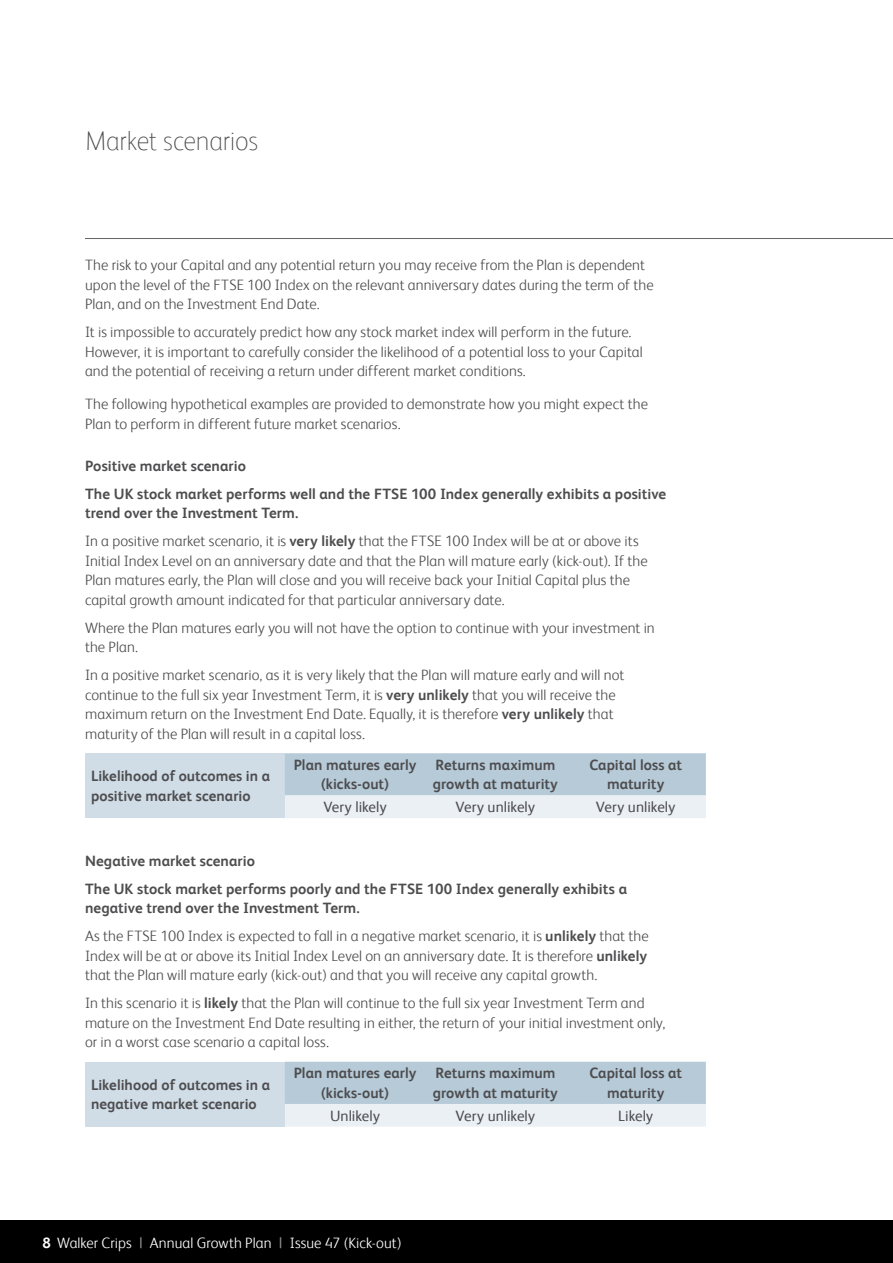
<style>
.page{position:relative;width:893px;height:1263px;background:#fff}
.page>*{position:absolute;margin:0;border:0;box-sizing:border-box;transform-origin:0 0}
.t1{font:100 27px "FS Albert";letter-spacing:-.01em;color:#4d4d4f}
.t2{font:300 15px/19.5px "FS Albert";letter-spacing:.005em;color:#4d4d4f}
.t3{font:700 15px/19.5px "FS Albert";letter-spacing:.005em;color:#4d4d4f}
.t4{font:15px "FS Albert";color:#4d4d4f}
.t5{font:300 15px "FS Albert";letter-spacing:.005em;color:#fff}
.s1{font-weight:700}
.s2{font-weight:400;color:#939598}
</style>
<div class="page">
<hr style="left:85px;top:238px;width:808px;height:1px;background:#636466">
<div style="left:85px;top:753px;width:200px;height:65px;background:#d0dce6"></div>
<svg style="left:285px;top:753px;width:421px;height:65px;background:#c9d7e2"></svg>
<div style="left:85px;top:1062px;width:200px;height:65px;background:#d0dce6"></div>
<svg style="left:285px;top:1062px;width:421px;height:65px;background:#c9d7e2"></svg>
<div style="left:0;top:1220px;width:893px;height:43px;background:#000"></div>
<h1 class="t1" style="left:85px;top:125px;width:175px">Market scenarios</h1>
<p class="t2" style="left:85px;top:255px;width:570px">The risk to your Capital and any potential return you may receive from the Plan is dependent upon the level of the FTSE 100 Index on the relevant anniversary dates during the term of the<br>Plan, and on the Investment End Date.</p>
<p class="t2" style="left:85px;top:322px;width:559px">It is impossible to accurately predict how any stock market index will perform in the future.<br>However, it is important to carefully consider the likelihood of a potential loss to your Capital and the potential of receiving a return under different market conditions.</p>
<p class="t2" style="left:85px;top:394px;width:564px">The following hypothetical examples are provided to demonstrate how you might expect the<br>Plan to perform in different future market scenarios.</p>
<p class="t3" style="left:85px;top:451px;width:583px;line-height:28px">Positive market scenario<br>The UK stock market performs well and the FTSE 100 Index generally exhibits a positive</p>
<p class="t2" style="left:85px;top:499px;width:555px;line-height:28px"><span class="s1">trend over the Investment Term.<br></span>In a positive market scenario, it is <span class="s1">very likely</span> that the FTSE 100 Index will be at or above its</p>
<p class="t2" style="left:85px;top:551px;width:564px">Initial Index Level on an anniversary date and that the Plan will mature early (kick-out). If the<br>Plan matures early, the Plan will close and you will receive back your Initial Capital plus the capital growth amount indicated for that particular anniversary date.</p>
<p class="t2" style="left:85px;top:618px;width:571px">Where the Plan matures early you will not have the option to continue with your investment in the Plan.</p>
<p class="t2" style="left:85px;top:665px;width:541px">In a positive market scenario, as it is very likely that the Plan will mature early and will not continue to the full six year Investment Term, it is <span class="s1">very unlikely</span> that you will receive the maximum return on the Investment End Date. Equally, it is therefore <span class="s1">very unlikely</span> that maturity of the Plan will result in a capital loss.</p>
<p class="t3" style="left:91px;top:766px;width:181px">Likelihood of outcomes in a positive market scenario</p>
<p class="t3" style="left:294px;top:755px;width:124px;text-align:center">Plan matures early (kicks-out)</p>
<p class="t3" style="left:433px;top:755px;width:127px">Returns maximum growth at maturity</p>
<p class="t3" style="left:589px;top:755px;width:94px;text-align:center">Capital loss at maturity</p>
<p class="t4" style="left:323px;top:798px;width:65px">Very likely</p>
<p class="t4" style="left:456px;top:798px;width:81px">Very unlikely</p>
<p class="t4" style="left:596px;top:798px;width:81px">Very unlikely</p>
<p class="t3" style="left:85px;top:846px;width:543px;line-height:28px">Negative market scenario<br>The UK stock market performs poorly and the FTSE 100 Index generally exhibits a</p>
<p class="t2" style="left:85px;top:894px;width:565px;line-height:28px"><span class="s1">negative trend over the Investment Term.<br></span>As the FTSE 100 Index is expected to fall in a negative market scenario, it is <span class="s1">unlikely</span> that the</p>
<p class="t2" style="left:85px;top:946px;width:564px">Index will be at or above its Initial Index Level on an anniversary date. It is therefore <span class="s1">unlikely </span>that the Plan will mature early (kick-out) and that you will receive any capital growth.</p>
<p class="t2" style="left:85px;top:993px;width:582px">In this scenario it is <span class="s1">likely</span> that the Plan will continue to the full six year Investment Term and mature on the Investment End Date resulting in either, the return of your initial investment only, or in a worst case scenario a capital loss.</p>
<p class="t3" style="left:91px;top:1075px;width:181px">Likelihood of outcomes in a negative market scenario</p>
<p class="t3" style="left:294px;top:1063px;width:124px;text-align:center">Plan matures early (kicks-out)</p>
<p class="t3" style="left:433px;top:1063px;width:127px">Returns maximum growth at maturity</p>
<p class="t3" style="left:589px;top:1063px;width:94px;text-align:center">Capital loss at maturity</p>
<p class="t4" style="left:330px;top:1107px;width:51px">Unlikely</p>
<p class="t4" style="left:456px;top:1107px;width:81px">Very unlikely</p>
<p class="t4" style="left:618px;top:1107px;width:36px">Likely</p>
<p class="t5" style="left:43px;top:1234px;width:360px"><span class="s1">8</span> Walker Crips <span class="s2">|</span> Annual Growth Plan <span class="s2">|</span> Issue 47 (Kick-out)</p>
</div>
